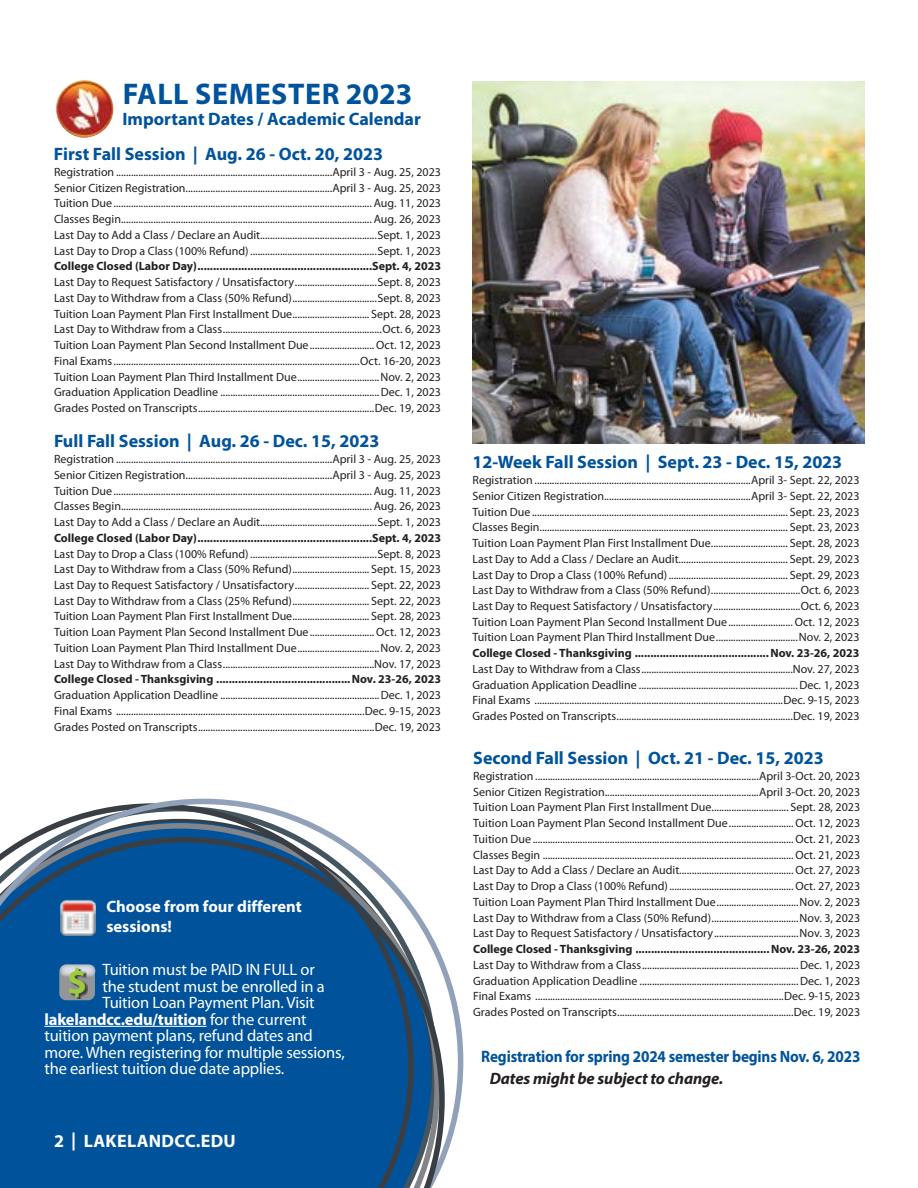
<style>
.page{position:relative;width:918px;height:1188px;background:#fff}
.page>*{position:absolute;margin:0;border:0;box-sizing:border-box;transform-origin:0 0}
.t1{font:700 36px "Myriad Pro";color:#9ccb3b}
.t2{font:700 30px "Myriad Pro";letter-spacing:.02em;color:#00539b}
.t3{font:700 18px/35.1px "Myriad Pro";color:#00539b}
.t4{font:700 18px "Myriad Pro";letter-spacing:.02em;color:#fff}
.t5{font:16.5px "Myriad Pro";letter-spacing:-.01em;color:#fff}
.t6{font:700 16.5px/19.8px "Myriad Pro";letter-spacing:-.005em;color:#fff}
.t7{font:700 16.5px "Myriad Pro";letter-spacing:-.01em;color:#00539b;scale:.92 1}
.t8{font:italic 700 16.5px "Myriad Pro";letter-spacing:-.01em;color:#231f20}
.t9{font:12px/15.8px "Myriad Pro";color:#231f20;text-align:justify}
.t10{font:700 12px "Myriad Pro";color:#231f20}
.s1{font-weight:400}
</style>
<div class="page">
<svg style="left:26px;top:799px;width:437px;height:360px"></svg>
<svg style="left:0;top:837px;width:445px;height:351px;background:#1b619e"></svg>
<hr style="left:44px;top:1026px;width:163px;height:1px;background:#fff">
<img style="left:56px;top:80px;width:58px;height:58px">
<img style="left:60px;top:900px;width:36px;height:36px">
<div style="left:59px;top:965px;width:36px;height:35px;background:#939598;border-radius:7px"></div>
<svg style="left:60px;top:964px;width:36px;height:13px"></svg>
<div style="left:70px;top:969px;width:18px;height:30px;background:#231f20;opacity:.75"></div>
<img style="left:472px;top:81px;width:393px;height:362px">
<h2 class="t2" style="left:123px;top:74px;width:291px">FALL SEMESTER 2023</h2>
<h3 class="t3" style="left:54px;top:101px;width:368px;text-indent:68px">Important Dates / Academic Calendar<br>First Fall Session | Aug. 26 - Oct. 20, 2023</h3>
<p class="t9" style="left:54px;top:164px;width:388px">Registration .......................................................................................April 3 - Aug. 25, 2023<br>Senior Citizen Registration...........................................................April 3 - Aug. 25, 2023<br>Tuition Due ........................................................................................................Aug. 11, 2023<br>Classes Begin.....................................................................................................Aug. 26, 2023<br>Last Day to Add a Class / Declare an Audit...............................................Sept. 1, 2023<br>Last Day to Drop a Class (100% Refund)...................................................Sept. 1, 2023</p>
<p class="t10" style="left:54px;top:259px;width:388px">College Closed (Labor Day)........................................................Sept. 4, 2023</p>
<p class="t9" style="left:54px;top:274px;width:388px">Last Day to Request Satisfactory / Unsatisfactory.................................Sept. 8, 2023<br>Last Day to Withdraw from a Class (50% Refund)..................................Sept. 8, 2023<br>Tuition Loan Payment Plan First Installment Due............................... Sept. 28, 2023<br>Last Day to Withdraw from a Class................................................................Oct. 6, 2023<br>Tuition Loan Payment Plan Second Installment Due..........................Oct. 12, 2023<br>Final Exams...................................................................................................Oct. 16-20, 2023<br>Tuition Loan Payment Plan Third Installment Due.................................Nov. 2, 2023<br>Graduation Application Deadline ................................................................Dec. 1, 2023<br>Grades Posted on Transcripts.......................................................................Dec. 19, 2023</p>
<h3 class="t3" style="left:54px;top:423px;width:327px">Full Fall Session | Aug. 26 - Dec. 15, 2023</h3>
<p class="t9" style="left:54px;top:451px;width:388px">Registration .......................................................................................April 3 - Aug. 25, 2023<br>Senior Citizen Registration...........................................................April 3 - Aug. 25, 2023<br>Tuition Due ........................................................................................................Aug. 11, 2023<br>Classes Begin.....................................................................................................Aug. 26, 2023<br>Last Day to Add a Class / Declare an Audit...............................................Sept. 1, 2023</p>
<p class="t10" style="left:54px;top:530px;width:388px">College Closed (Labor Day)........................................................Sept. 4, 2023</p>
<p class="t9" style="left:54px;top:545px;width:388px">Last Day to Drop a Class (100% Refund)...................................................Sept. 8, 2023<br>Last Day to Withdraw from a Class (50% Refund)............................... Sept. 15, 2023<br>Last Day to Request Satisfactory / Unsatisfactory.............................. Sept. 22, 2023<br>Last Day to Withdraw from a Class (25% Refund)............................... Sept. 22, 2023<br>Tuition Loan Payment Plan First Installment Due............................... Sept. 28, 2023<br>Tuition Loan Payment Plan Second Installment Due..........................Oct. 12, 2023<br>Tuition Loan Payment Plan Third Installment Due.................................Nov. 2, 2023<br>Last Day to Withdraw from a Class.............................................................Nov. 17, 2023</p>
<p class="t10" style="left:54px;top:672px;width:388px">College Closed - Thanksgiving ...........................................Nov. 23-26, 2023</p>
<p class="t9" style="left:54px;top:687px;width:388px">Graduation Application Deadline ................................................................Dec. 1, 2023<br>Final Exams ....................................................................................................Dec. 9-15, 2023<br>Grades Posted on Transcripts.......................................................................Dec. 19, 2023</p>
<h3 class="t6" style="left:106px;top:896px;width:197px">Choose from four different sessions!</h3>
<h3 class="t5" style="left:102px;top:959px;width:214px">Tuition must be PAID IN FULL or</h3>
<h3 class="t5" style="left:102px;top:976px;width:224px">the student must be enrolled in a</h3>
<h3 class="t5" style="left:102px;top:992px;width:214px">Tuition Loan Payment Plan. Visit</h3>
<h3 class="t6" style="left:44px;top:1009px;width:264px">lakelandcc.edu/tuition <span class="s1">for the current</span></h3>
<h3 class="t5" style="left:44px;top:1025px;width:270px">tuition payment plans, refund dates and</h3>
<h3 class="t5" style="left:44px;top:1042px;width:302px">more. When registering for multiple sessions,</h3>
<h3 class="t5" style="left:44px;top:1058px;width:241px">the earliest tuition due date applies.</h3>
<h1 class="t1" style="left:67px;top:958px;width:21px">$</h1>
<h3 class="t4" style="left:54px;top:1129px;width:183px">2 | LAKELANDCC.EDU</h3>
<h3 class="t3" style="left:472px;top:444px;width:371px">12-Week Fall Session | Sept. 23 - Dec. 15, 2023</h3>
<p class="t9" style="left:472px;top:472px;width:388px">Registration .......................................................................................April 3- Sept. 22, 2023<br>Senior Citizen Registration...........................................................April 3- Sept. 22, 2023<br>Tuition Due ....................................................................................................... Sept. 23, 2023<br>Classes Begin.................................................................................................... Sept. 23, 2023<br>Tuition Loan Payment Plan First Installment Due............................... Sept. 28, 2023<br>Last Day to Add a Class / Declare an Audit............................................ Sept. 29, 2023<br>Last Day to Drop a Class (100% Refund)................................................ Sept. 29, 2023<br>Last Day to Withdraw from a Class (50% Refund)....................................Oct. 6, 2023<br>Last Day to Request Satisfactory / Unsatisfactory...................................Oct. 6, 2023<br>Tuition Loan Payment Plan Second Installment Due..........................Oct. 12, 2023<br>Tuition Loan Payment Plan Third Installment Due.................................Nov. 2, 2023</p>
<p class="t10" style="left:472px;top:645px;width:388px">College Closed - Thanksgiving ...........................................Nov. 23-26, 2023</p>
<p class="t9" style="left:472px;top:661px;width:388px">Last Day to Withdraw from a Class.............................................................Nov. 27, 2023<br>Graduation Application Deadline ................................................................Dec. 1, 2023<br>Final Exams ....................................................................................................Dec. 9-15, 2023<br>Grades Posted on Transcripts.......................................................................Dec. 19, 2023</p>
<h3 class="t3" style="left:473px;top:740px;width:352px">Second Fall Session | Oct. 21 - Dec. 15, 2023</h3>
<p class="t9" style="left:473px;top:768px;width:389px">Registration ..........................................................................................April 3-Oct. 20, 2023<br>Senior Citizen Registration..............................................................April 3-Oct. 20, 2023<br>Tuition Loan Payment Plan First Installment Due............................... Sept. 28, 2023<br>Tuition Loan Payment Plan Second Installment Due..........................Oct. 12, 2023<br>Tuition Due .........................................................................................................Oct. 21, 2023<br>Classes Begin .....................................................................................................Oct. 21, 2023<br>Last Day to Add a Class / Declare an Audit..............................................Oct. 27, 2023<br>Last Day to Drop a Class (100% Refund)..................................................Oct. 27, 2023<br>Tuition Loan Payment Plan Third Installment Due.................................Nov. 2, 2023<br>Last Day to Withdraw from a Class (50% Refund)...................................Nov. 3, 2023<br>Last Day to Request Satisfactory / Unsatisfactory..................................Nov. 3, 2023</p>
<p class="t10" style="left:473px;top:941px;width:388px">College Closed - Thanksgiving ...........................................Nov. 23-26, 2023</p>
<p class="t9" style="left:473px;top:957px;width:389px">Last Day to Withdraw from a Class...............................................................Dec. 1, 2023<br>Graduation Application Deadline ................................................................Dec. 1, 2023<br>Final Exams ....................................................................................................Dec. 9-15, 2023<br>Grades Posted on Transcripts.......................................................................Dec. 19, 2023</p>
<h3 class="t7" style="left:481px;top:1046px;width:414px">Registration for spring 2024 semester begins Nov. 6, 2023</h3>
<h3 class="t8" style="left:490px;top:1068px;width:235px">Dates might be subject to change.</h3>
</div>
